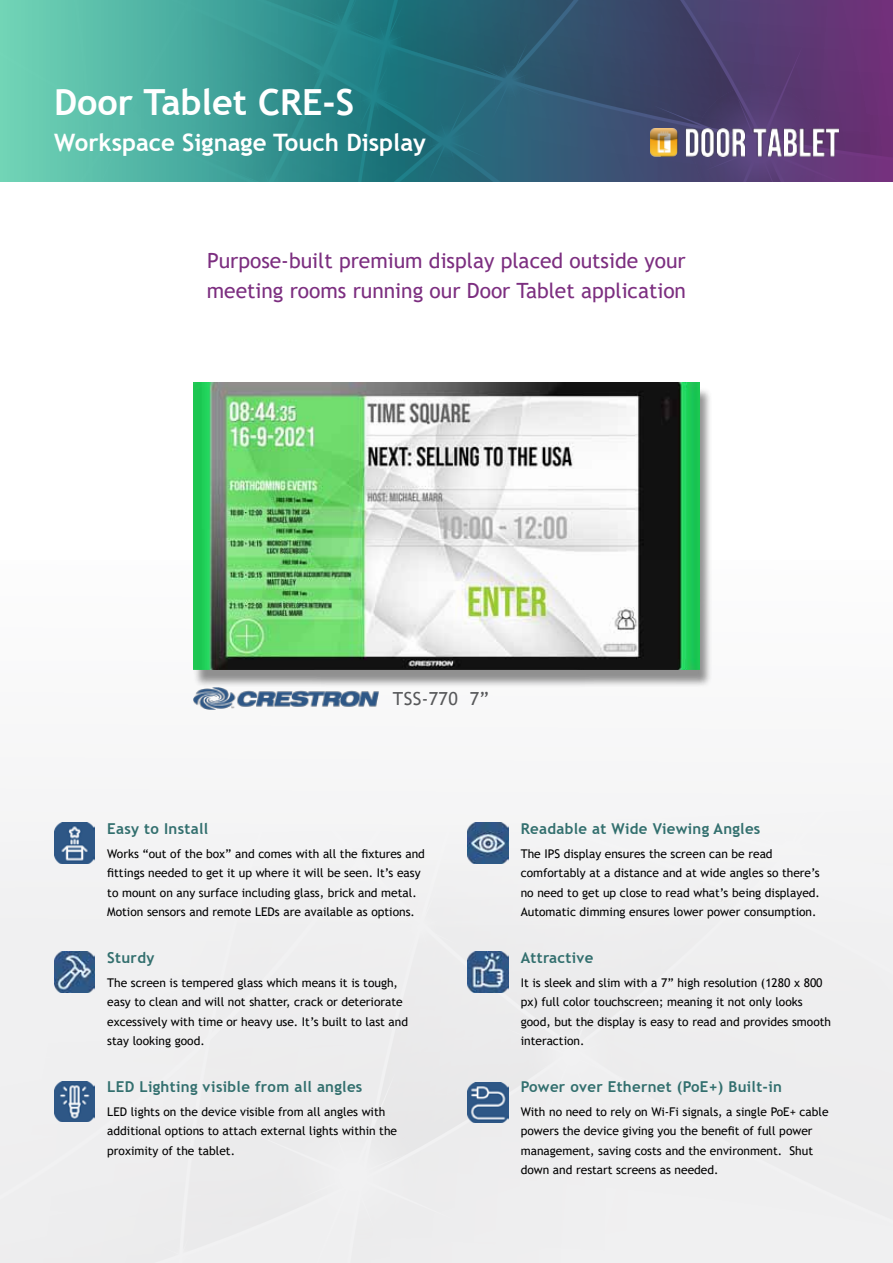
<style>
.page{position:relative;width:893px;height:1263px;background:#fff}
.page>*{position:absolute;margin:0;border:0;box-sizing:border-box;transform-origin:0 0}
.t1{font:700 36px "Trebuchet MS";color:#fff}
.t2{font:700 24px "Trebuchet MS";color:#fff}
.t3{font:21px/30px "Trebuchet MS";color:#7c2e80}
.t4{font:18px "Trebuchet MS";letter-spacing:.02em;color:#58595b}
.t5{font:700 15px "Trebuchet MS";letter-spacing:.02em;color:#326f6e}
.t6{font:12px/19.5px "Trebuchet MS";color:#000}
</style>
<div class="page">
<svg style="left:548px;top:0;width:345px;height:182px;background:#4c4170"></svg>
<svg style="left:0;top:0;width:548px;height:182px;background:#3c9491"></svg>
<div style="left:0;top:560px;width:893px;height:703px;background:#fafafb"></div>
<div style="left:193px;top:387px;width:519px;height:301px;background:#000;opacity:.43"></div>
<img style="left:194px;top:383px;width:505px;height:286px">
<img style="left:194px;top:687px;width:184px;height:11px">
<div style="left:0;top:698px;width:893px;height:565px;background:#efeff0"></div>
<img style="left:54px;top:823px;width:40px;height:40px">
<img style="left:54px;top:952px;width:40px;height:40px">
<img style="left:468px;top:952px;width:40px;height:40px">
<img style="left:468px;top:823px;width:40px;height:40px">
<img style="left:468px;top:1082px;width:40px;height:40px">
<img style="left:54px;top:1081px;width:40px;height:40px">
<img style="left:650px;top:129px;width:189px;height:27px">
<h1 class="t1" style="left:54px;top:79px;width:302px">Door Tablet CRE-S</h1>
<h2 class="t2" style="left:54px;top:127px;width:373px">Workspace Signage Touch Display</h2>
<h3 class="t3" style="left:207px;top:246px;width:481px">Purpose-built premium display placed outside your meeting rooms running our Door Tablet application</h3>
<h3 class="t4" style="left:393px;top:687px;width:97px">TSS-770 7”</h3>
<p class="t5" style="left:107px;top:819px;width:102px">Easy to Install</p>
<p class="t6" style="left:107px;top:844px;width:319px">Works “out of the box” and comes with all the fixtures and fittings needed to get it up where it will be seen. It’s easy to mount on any surface including glass, brick and metal.<br>Motion sensors and remote LEDs are available as options.</p>
<p class="t5" style="left:107px;top:948px;width:49px">Sturdy</p>
<p class="t6" style="left:107px;top:973px;width:302px">The screen is tempered glass which means it is tough, easy to clean and will not shatter, crack or deteriorate excessively with time or heavy use. It’s built to last and stay looking good.</p>
<p class="t5" style="left:107px;top:1077px;width:257px">LED Lighting visible from all angles</p>
<p class="t6" style="left:107px;top:1102px;width:291px">LED lights on the device visible from all angles with additional options to attach external lights within the proximity of the tablet.</p>
<p class="t5" style="left:521px;top:819px;width:241px">Readable at Wide Viewing Angles</p>
<p class="t6" style="left:521px;top:844px;width:301px">The IPS display ensures the screen can be read comfortably at a distance and at wide angles so there’s no need to get up close to read what’s being displayed.<br>Automatic dimming ensures lower power consumption.</p>
<p class="t5" style="left:521px;top:948px;width:74px">Attractive</p>
<p class="t6" style="left:521px;top:973px;width:312px">It is sleek and slim with a 7” high resolution (1280 x 800 px) full color touchscreen; meaning it not only looks good, but the display is easy to read and provides smooth interaction.</p>
<p class="t5" style="left:521px;top:1077px;width:263px">Power over Ethernet (PoE+) Built-in</p>
<p class="t6" style="left:521px;top:1102px;width:309px">With no need to rely on Wi-Fi signals, a single PoE+ cable powers the device giving you the benefit of full power management, saving costs and the environment. Shut down and restart screens as needed.</p>
</div>
